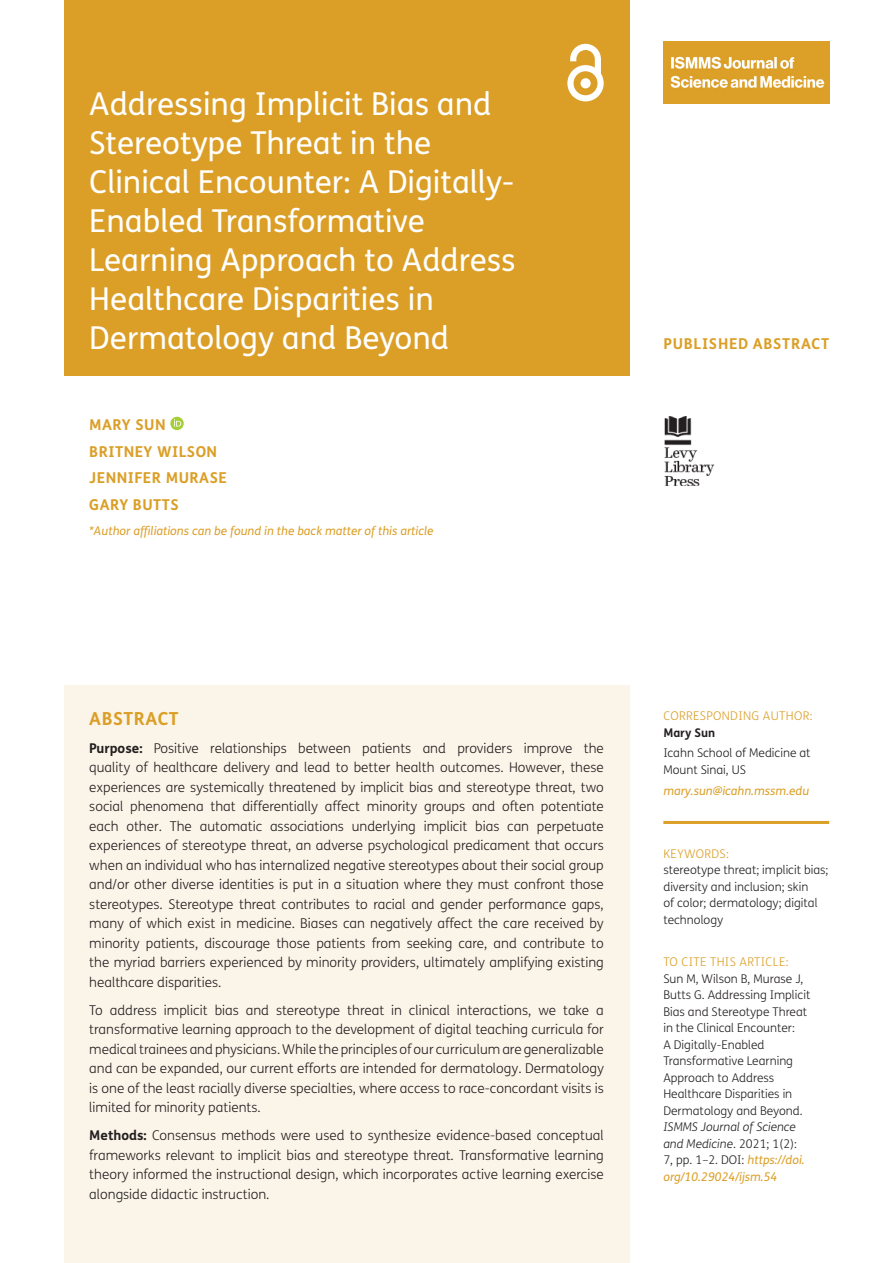
<style>
.page{position:relative;width:893px;height:1263px;background:#fff}
.page>*{position:absolute;margin:0;border:0;box-sizing:border-box;transform-origin:0 0}
.Article_Title{font:31.5px/39px "FS Me";color:#fff}
.t1{font:700 18px "FS Me";letter-spacing:.03em;color:#db9f27}
.Cover_Authors{font:700 15px "FS Me";letter-spacing:.03em;color:#db9f27}
.Article_Type{font:700 15px "FS Me";letter-spacing:.05em;color:#db9f27}
.Abstract_Copy{font:300 13.5px/19.5px "FS Me";color:#231f20;text-align:justify}
.Meta{font:300 12px/16.5px "FS Me";color:#231f20}
.Meta-2{font:italic 12px "FS Me";color:#db9f27}
.Meta_Titles{font:300 12px "FS Me";letter-spacing:.03em;color:#db9f27}
.Meta_Titles_-_Rule{font:300 12px "FS Me";letter-spacing:.03em;color:#db9f27}
.Meta-3{font:700 12px "FS Me";color:#231f20}
.s1{font-weight:700}
.s2{font-style:italic}
.s3{font-weight:400;font-style:italic;color:#db9f27}
</style>
<div class="page">
<div style="left:64px;top:0;width:565px;height:376px;background:#db9f27"></div>
<svg style="left:567px;top:44px;width:37px;height:57px"></svg>
<img style="left:664px;top:417px;width:50px;height:69px">
<img style="left:663px;top:42px;width:166px;height:61px">
<hr style="left:663px;top:821px;width:166px;height:3px;background:#db9f27">
<div style="left:64px;top:685px;width:565px;height:578px;background:#fbf5e9"></div>
<svg style="left:170px;top:417px;width:14px;height:13px"></svg>
<svg style="left:174px;top:419px;width:7px;height:7px"></svg>
<p class="Article_Title" style="left:89px;top:85px;width:428px">Addressing Implicit Bias and<br>Stereotype Threat in the<br>Clinical Encounter: A Digitally-<br>Enabled Transformative<br>Learning Approach to Address<br>Healthcare Disparities in<br>Dermatology and Beyond</p>
<p class="Cover_Authors" style="left:89px;top:415px;width:78px">MARY SUN</p>
<p class="Cover_Authors" style="left:89px;top:442px;width:129px">BRITNEY WILSON</p>
<p class="Cover_Authors" style="left:89px;top:468px;width:139px">JENNIFER MURASE</p>
<p class="Cover_Authors" style="left:89px;top:495px;width:91px">GARY BUTTS</p>
<p class="Meta-2" style="left:89px;top:523px;width:346px">*Author affiliations can be found in the back matter of this article</p>
<p class="Article_Type" style="left:663px;top:334px;width:167px">PUBLISHED ABSTRACT</p>
<h1 class="t1" style="left:89px;top:707px;width:91px">ABSTRACT</h1>
<p class="Abstract_Copy" style="left:89px;top:738px;width:516px"><span class="s1">Purpose:</span> Positive relationships between patients and providers improve the quality of healthcare delivery and lead to better health outcomes. However, these experiences are systemically threatened by implicit bias and stereotype threat, two social phenomena that differentially affect minority groups and often potentiate each other. The automatic associations underlying implicit bias can perpetuate experiences of stereotype threat, an adverse psychological predicament that occurs when an individual who has internalized negative stereotypes about their social group and/or other diverse identities is put in a situation where they must confront those stereotypes. Stereotype threat contributes to racial and gender performance gaps, many of which exist in medicine. Biases can negatively affect the care received by minority patients, discourage those patients from seeking care, and contribute to the myriad barriers experienced by minority providers, ultimately amplifying existing healthcare disparities.</p>
<p class="Abstract_Copy" style="left:89px;top:1000px;width:516px">To address implicit bias and stereotype threat in clinical interactions, we take a transformative learning approach to the development of digital teaching curricula for medical trainees and physicians. While the principles of our curriculum are generalizable and can be expanded, our current efforts are intended for dermatology. Dermatology is one of the least racially diverse specialties, where access to race-concordant visits is limited for minority patients.</p>
<p class="Abstract_Copy" style="left:89px;top:1126px;width:516px"><span class="s1">Methods:</span> Consensus methods were used to synthesize evidence-based conceptual frameworks relevant to implicit bias and stereotype threat. Transformative learning theory informed the instructional design, which incorporates active learning exercise alongside didactic instruction.</p>
<p class="Meta_Titles" style="left:663px;top:709px;width:151px">CORRESPONDING AUTHOR:</p>
<p class="Meta-3" style="left:663px;top:725px;width:53px">Mary Sun</p>
<p class="Meta" style="left:663px;top:745px;width:149px">Icahn School of Medicine at<br>Mount Sinai, US</p>
<p class="Meta-2" style="left:663px;top:783px;width:147px">mary.sun@icahn.mssm.edu</p>
<p class="Meta_Titles_-_Rule" style="left:663px;top:847px;width:67px">KEYWORDS:</p>
<p class="Meta" style="left:663px;top:862px;width:167px">stereotype threat; implicit bias; diversity and inclusion; skin<br>of color; dermatology; digital technology</p>
<p class="Meta_Titles" style="left:663px;top:955px;width:127px">TO CITE THIS ARTICLE:</p>
<p class="Meta" style="left:663px;top:970px;width:148px">Sun M, Wilson B, Murase J,<br>Butts G. Addressing Implicit<br>Bias and Stereotype Threat in the Clinical Encounter:<br>A Digitally-Enabled<br>Transformative Learning<br>Approach to Address<br>Healthcare Disparities in<br>Dermatology and Beyond.<br><span class="s2">ISMMS Journal of Science and Medicine</span>. 2021; 1(2):<br>7, pp. 1–2. DOI: <span class="s3">https://doi. org/10.29024/ijsm.54</span></p>
</div>
